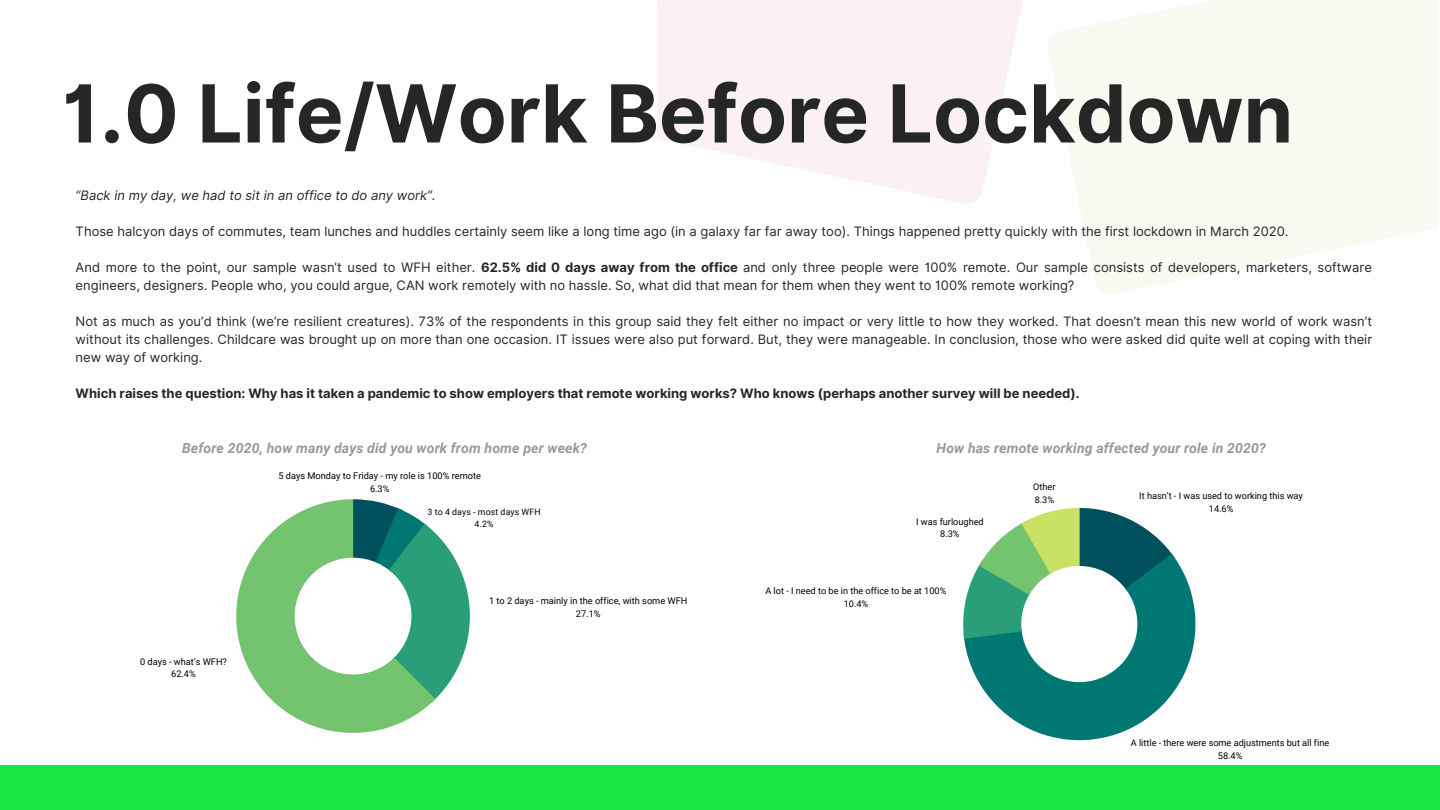
<style>
.page{position:relative;width:1440px;height:810px;background:#fff}
.page>*{position:absolute;margin:0;border:0;box-sizing:border-box;transform-origin:0 0}
.t1{font:700 80px "Inter";color:#242725}
.t2{font:italic 700 14px "Roboto";letter-spacing:.01em;color:#999}
.t3{font:13px/18px "Inter";color:#242725}
.t4{font:700 13px "Inter";color:#242725}
.t5{font:italic 13px "Inter";color:#242725}
.t6{font:9.2px "Roboto";color:#000}
.t7{font:8.8px "Roboto";letter-spacing:.01em;color:#000}
.s1{font-weight:700}
</style>
<div class="page">
<div style="left:0;top:765px;width:1440px;height:45px;background:#1ae545"></div>
<svg style="left:236px;top:499px;width:234px;height:234px"></svg>
<svg style="left:963px;top:508px;width:232px;height:232px"></svg>
<p class="t1" style="left:62px;top:66px;width:1233px">1.0 Life/Work Before Lockdown</p>
<p class="t5" style="left:76px;top:188px;width:362px">“Back in my day, we had to sit in an office to do any work”.</p>
<p class="t3" style="left:76px;top:223px;width:1214px">Those halcyon days of commutes, team lunches and huddles certainly seem like a long time ago (in a galaxy far far away too). Things happened pretty quickly with the first lockdown in March 2020.</p>
<p class="t3" style="left:76px;top:259px;width:1298px">And more to the point, our sample wasn’t used to WFH either. <span class="s1">62.5% did 0 days away from the office</span> and only three people were 100% remote. Our sample consists of developers, marketers, software engineers, designers. People who, you could argue, CAN work remotely with no hassle. So, what did that mean for them when they went to 100% remote working?</p>
<p class="t3" style="left:76px;top:313px;width:1298px;text-align:justify">Not as much as you’d think (we’re resilient creatures). 73% of the respondents in this group said they felt either no impact or very little to how they worked. That doesn’t mean this new world of work wasn’t without its challenges. Childcare was brought up on more than one occasion. IT issues were also put forward. But, they were manageable. In conclusion, those who were asked did quite well at coping with their new way of working.</p>
<p class="t4" style="left:76px;top:386px;width:1006px">Which raises the question: Why has it taken a pandemic to show employers that remote working works? Who knows (perhaps another survey will be needed).</p>
<p class="t2" style="left:182px;top:440px;width:407px">Before 2020, how many days did you work from home per week?</p>
<p class="t2" style="left:937px;top:440px;width:331px">How has remote working affected your role in 2020?</p>
<p class="t6" style="left:140px;top:656px;width:88px">0 days - what’s WFH?</p>
<p class="t6" style="left:171px;top:669px;width:26px">62.4%</p>
<p class="t6" style="left:278px;top:471px;width:204px">5 days Monday to Friday - my role is 100% remote</p>
<p class="t6" style="left:370px;top:483px;width:21px">6.3%</p>
<p class="t7" style="left:427px;top:507px;width:115px">3 to 4 days - most days WFH</p>
<p class="t7" style="left:475px;top:518px;width:20px">4.2%</p>
<p class="t6" style="left:489px;top:596px;width:200px">1 to 2 days - mainly in the office, with some WFH</p>
<p class="t6" style="left:576px;top:609px;width:26px">27.1%</p>
<p class="t6" style="left:916px;top:516px;width:69px">I was furloughed</p>
<p class="t6" style="left:940px;top:529px;width:21px">8.3%</p>
<p class="t6" style="left:765px;top:585px;width:183px">A lot - I need to be in the office to be at 100%</p>
<p class="t6" style="left:844px;top:598px;width:26px">10.4%</p>
<p class="t6" style="left:1033px;top:481px;width:24px">Other</p>
<p class="t6" style="left:1035px;top:494px;width:21px">8.3%</p>
<p class="t6" style="left:1139px;top:491px;width:165px">It hasn’t - I was used to working this way</p>
<p class="t6" style="left:1209px;top:504px;width:26px">14.6%</p>
<p class="t6" style="left:1131px;top:737px;width:200px">A little - there were some adjustments but all fine</p>
<p class="t6" style="left:1218px;top:750px;width:26px">58.4%</p>
</div>
